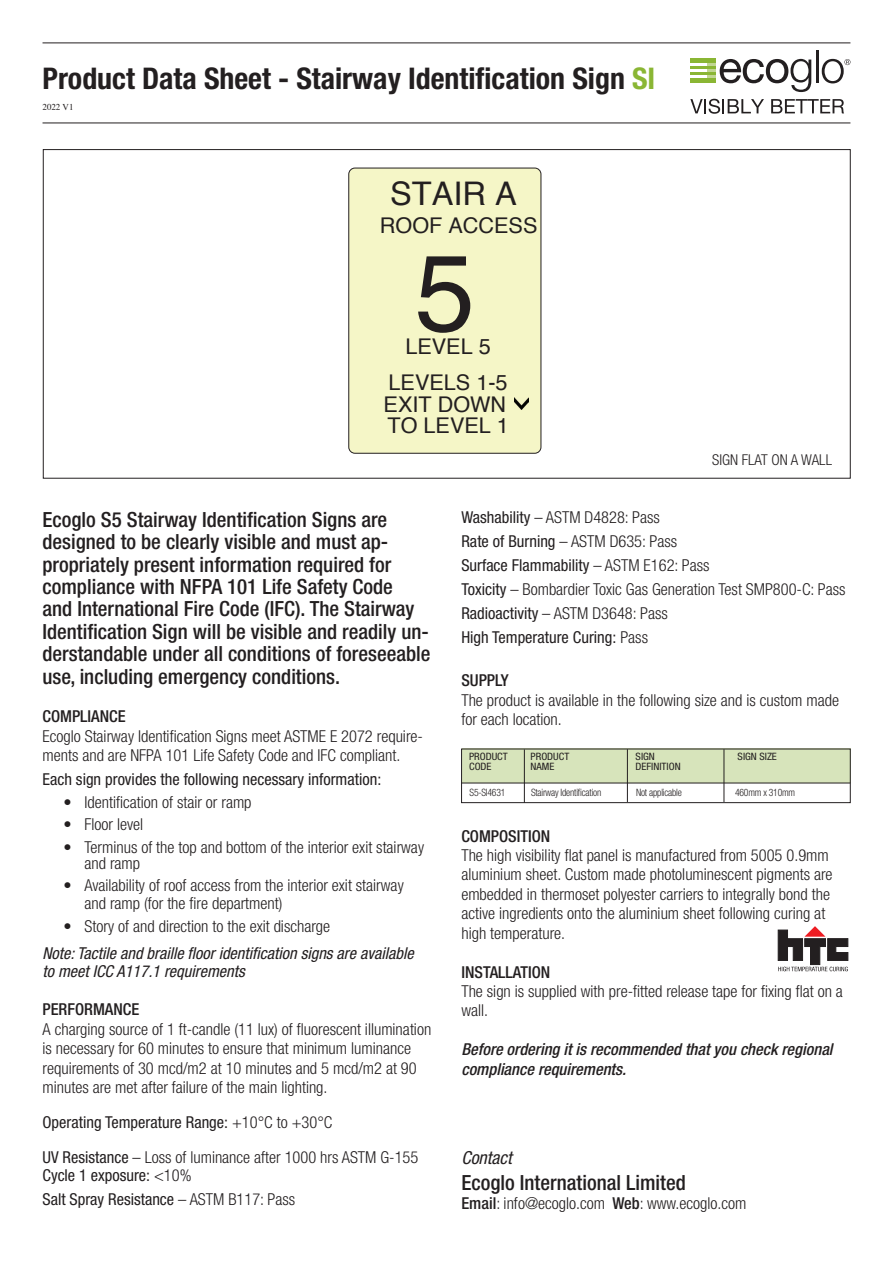
<style>
.page{position:relative;width:893px;height:1263px;background:#fff}
.page>*{position:absolute;margin:0;border:0;box-sizing:border-box;transform-origin:0 0}
.t1{font:108.3px "Helvetica";color:#231f20}
.t2{font:32.55px "Helvetica";color:#231f20}
.t3{font:700 condensed 29.85px "Helvetica Neue";color:#231f20}
.t4{font:21.6px/36px "Helvetica";color:#231f20;text-align:center}
.t5{font:500 condensed 20.85px/22.4px "Helvetica Neue";color:#231f20}
.t6{font:italic condensed 18px "Helvetica Neue";color:#231f20}
.t7{font:300 condensed 16.5px/19.5px "Helvetica Neue";color:#231f20}
.t8{font:condensed 16.5px "Helvetica Neue";color:#231f20}
.t9{font:italic condensed 16.5px "Helvetica Neue";color:#231f20}
.t10{font:italic 500 condensed 16.5px "Helvetica Neue";color:#231f20}
.t11{font:500 condensed 16.5px "Helvetica Neue";color:#231f20}
.t12{font:300 condensed 15px "Helvetica Neue";color:#231f20}
.t13{font:300 condensed 10.2px "Helvetica Neue";letter-spacing:-.02em;color:#231f20;scale:.95 1}
.t14{font:condensed 10.2px "Helvetica Neue";color:#231f20;scale:1.05 1}
.t15{font:9px "Times";color:#231f20}
.s1{color:#8ab634}
.s2{font-weight:300}
.s3{font-weight:400}
.s4{font-weight:500}
</style>
<div class="page">
<div style="left:690px;top:58px;width:26px;height:5px;background:#8ab634"></div>
<div style="left:690px;top:78px;width:26px;height:5px;background:#8ab634"></div>
<hr style="left:690px;top:72px;width:26px;height:3px;background:#8ab634">
<hr style="left:690px;top:66px;width:26px;height:3px;background:#8ab634">
<svg style="left:707px;top:59px;width:104px;height:33px"></svg>
<hr style="left:816px;top:51px;width:2px;height:32px;background:#231f20">
<svg style="left:822px;top:59px;width:28px;height:24px"></svg>
<svg style="left:690px;top:99px;width:74px;height:15px"></svg>
<svg style="left:771px;top:99px;width:73px;height:14px"></svg>
<hr style="left:43px;top:123px;width:807px;height:1px;background:#231f20">
<hr style="left:43px;top:43px;width:807px;height:1px;background:#231f20">
<div style="left:462px;top:749px;width:388px;height:34px;background:#d7e4bb"></div>
<div style="left:461px;top:749px;width:389px;height:54px;border:1px solid #231f20"></div>
<hr style="left:461px;top:783px;width:389px;height:1px;background:#231f20">
<hr style="left:524px;top:749px;width:1px;height:54px;background:#231f20">
<hr style="left:627px;top:749px;width:1px;height:53px;background:#231f20">
<hr style="left:724px;top:749px;width:1px;height:53px;background:#231f20">
<div style="left:349px;top:168px;width:192px;height:285px;background:#f5f6c7;border-radius:6px"></div>
<div style="left:349px;top:168px;width:192px;height:285px;border:1px solid #231f20;border-radius:6px"></div>
<img style="left:515px;top:398px;width:14px;height:11px">
<svg style="left:778px;top:926px;width:70px;height:45px"></svg>
<p class="t3" style="left:43px;top:60px;width:614px">Product Data Sheet - Stairway Identification Sign <span class="s1">SI</span></p>
<p class="t15" style="left:43px;top:101px;width:32px">2022 V1</p>
<h2 class="t2" style="left:390px;top:171px;width:128px">STAIR A</h2>
<h3 class="t4" style="left:380px;top:208px;width:159px">ROOF ACCESS</h3>
<h1 class="t1" style="left:415px;top:220px;width:62px">5</h1>
<h3 class="t4" style="left:388px;top:330px;width:121px">LEVEL 5<br>LEVELS 1-5</h3>
<h3 class="t4" style="left:384px;top:395px;width:127px;line-height:21.8px;text-align:left">EXIT DOWN<br>TO LEVEL 1</h3>
<p class="t12" style="left:712px;top:451px;width:121px">SIGN FLAT ON A WALL</p>
<p class="t5" style="left:43px;top:508px;width:389px">Ecoglo S5 Stairway Identification Signs are designed to be clearly visible and must ap&shy;propriately present information required for compliance with NFPA 101 Life Safety Code<br>and International Fire Code (IFC). The Stairway Identification Sign will be visible and readily un&shy;derstandable under all conditions of foreseeable use, including emergency conditions.</p>
<p class="t11" style="left:43px;top:707px;width:85px">COMPLIANCE</p>
<p class="t7" style="left:43px;top:726px;width:382px">Ecoglo Stairway Identification Signs meet ASTME E 2072 require&shy;ments and are NFPA 101 Life Safety Code and IFC compliant.</p>
<p class="t8" style="left:43px;top:770px;width:340px">Each sign provides the following necessary information:</p>
<p class="t7" style="left:64px;top:792px;width:190px">• Identification of stair or ramp</p>
<p class="t7" style="left:64px;top:814px;width:81px">• Floor level</p>
<p class="t7" style="left:64px;top:837px;width:362px">• Terminus of the top and bottom of the interior exit stairway</p>
<p class="t7" style="left:85px;top:853px;width:57px">and ramp</p>
<p class="t7" style="left:64px;top:876px;width:342px">• Availability of roof access from the interior exit stairway</p>
<p class="t7" style="left:85px;top:893px;width:199px">and ramp (for the fire department)</p>
<p class="t7" style="left:64px;top:916px;width:268px">• Story of and direction to the exit discharge</p>
<p class="t9" style="left:43px;top:943px;width:373px">Note: Tactile and braille floor identification signs are available</p>
<p class="t9" style="left:43px;top:961px;width:204px">to meet ICC A117.1 requirements</p>
<p class="t11" style="left:43px;top:1000px;width:98px">PERFORMANCE</p>
<p class="t7" style="left:43px;top:1019px;width:390px">A charging source of 1 ft-candle (11 lux) of fluorescent illumination is necessary for 60 minutes to ensure that minimum luminance requirements of 30 mcd/m2 at 10 minutes and 5 mcd/m2 at 90 minutes are met after failure of the main lighting.</p>
<p class="t8" style="left:43px;top:1112px;width:291px">Operating Temperature Range: <span class="s2">+10°C to +30°C</span></p>
<p class="t7" style="left:43px;top:1148px;width:377px"><span class="s3">UV Resistance</span> – Loss of luminance after 1000 hrs ASTM G-155</p>
<p class="t8" style="left:43px;top:1166px;width:151px">Cycle 1 exposure: <span class="s2">&lt;10%</span></p>
<p class="t8" style="left:43px;top:1190px;width:254px">Salt Spray Resistance <span class="s2">– ASTM B117: Pass</span></p>
<p class="t7" style="left:461px;top:507px;width:200px"><span class="s3">Washability</span> – ASTM D4828: Pass</p>
<p class="t7" style="left:461px;top:531px;width:217px"><span class="s3">Rate of Burning</span> – ASTM D635: Pass</p>
<p class="t8" style="left:461px;top:556px;width:250px">Surface Flammability <span class="s2">– ASTM E162: Pass</span></p>
<p class="t7" style="left:461px;top:579px;width:386px"><span class="s3">Toxicity</span> – Bombardier Toxic Gas Generation Test SMP800-C: Pass</p>
<p class="t7" style="left:461px;top:603px;width:208px"><span class="s3">Radioactivity</span> – ASTM D3648: Pass</p>
<p class="t8" style="left:461px;top:627px;width:188px">High Temperature Curing: <span class="s2">Pass</span></p>
<p class="t11" style="left:461px;top:670px;width:49px">SUPPLY</p>
<p class="t7" style="left:461px;top:690px;width:379px">The product is available in the following size and is custom made for each location.</p>
<p class="t14" style="left:469px;top:750px;width:38px">PRODUCT</p>
<p class="t14" style="left:531px;top:750px;width:38px">PRODUCT</p>
<p class="t14" style="left:636px;top:750px;width:20px">SIGN</p>
<p class="t14" style="left:738px;top:750px;width:39px">SIGN SIZE</p>
<p class="t14" style="left:469px;top:761px;width:23px">CODE</p>
<p class="t14" style="left:531px;top:761px;width:24px">NAME</p>
<p class="t14" style="left:636px;top:761px;width:44px">DEFINITION</p>
<p class="t13" style="left:470px;top:786px;width:39px">S5-SI4631</p>
<p class="t13" style="left:531px;top:786px;width:76px">Stairway Identification</p>
<p class="t13" style="left:636px;top:786px;width:50px">Not applicable</p>
<p class="t13" style="left:735px;top:786px;width:65px">460mm x 310mm</p>
<p class="t11" style="left:461px;top:826px;width:90px">COMPOSITION</p>
<p class="t7" style="left:461px;top:845px;width:373px">The high visibility flat panel is manufactured from 5005 0.9mm aluminium sheet. Custom made photoluminescent pigments are embedded in thermoset polyester carriers to integrally bond the active ingredients onto the aluminium sheet following curing at high temperature.</p>
<p class="t11" style="left:461px;top:962px;width:90px">INSTALLATION</p>
<p class="t7" style="left:461px;top:981px;width:383px">The sign is supplied with pre-fitted release tape for fixing flat on a wall.</p>
<p class="t10" style="left:461px;top:1040px;width:373px">Before ordering it is recommended that you check regional</p>
<p class="t10" style="left:461px;top:1059px;width:166px">compliance requirements.</p>
<p class="t6" style="left:461px;top:1148px;width:52px">Contact</p>
<p class="t5" style="left:461px;top:1171px;width:226px">Ecoglo International Limited</p>
<p class="t7" style="left:461px;top:1193px;width:287px"><span class="s4">Email</span>: info@ecoglo.com <span class="s4">Web</span>: www.ecoglo.com</p>
</div>
